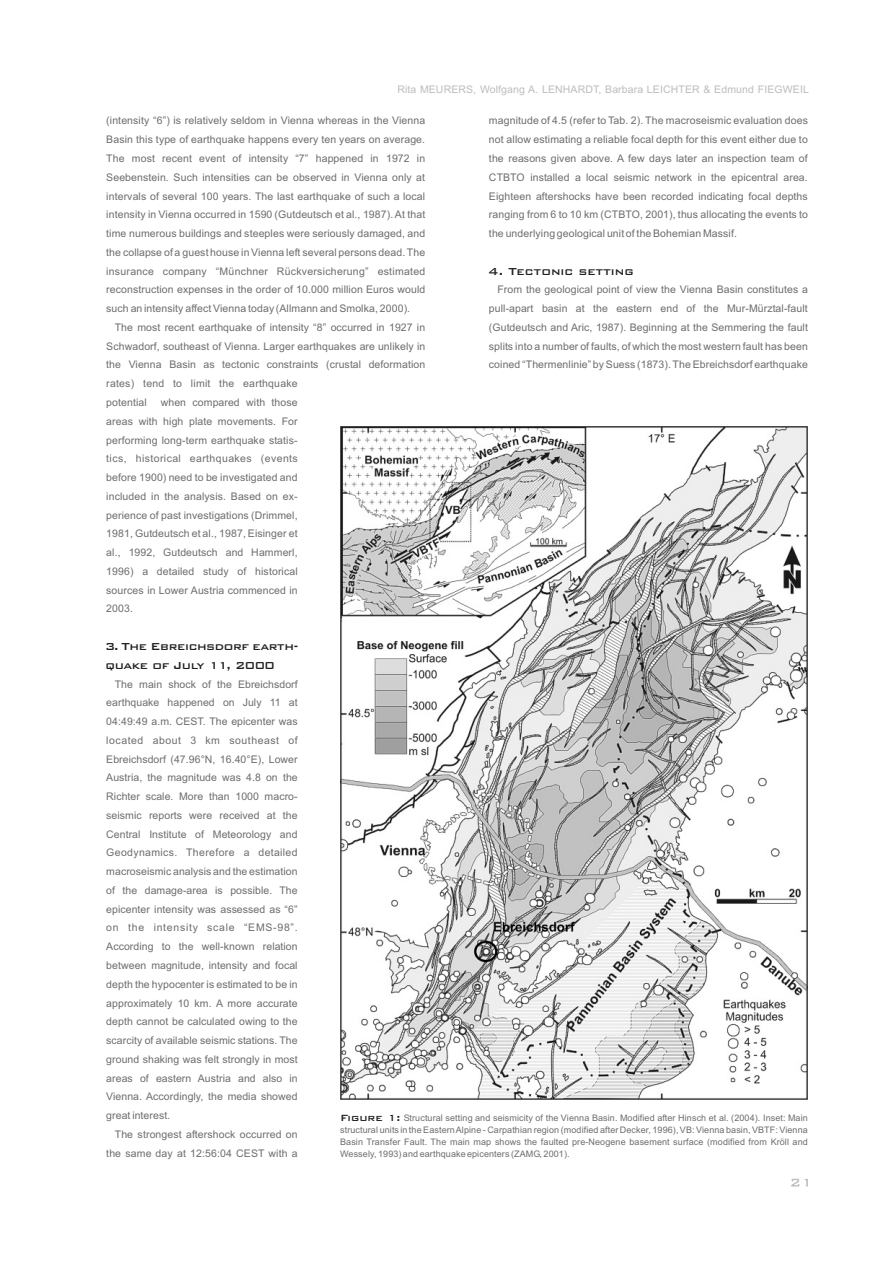
<style>
.page{position:relative;width:894px;height:1263px;background:#fff}
.page>*{position:absolute;margin:0;border:0;box-sizing:border-box;transform-origin:0 0}
.t1{font:13.5px/18.8px "Bank Gothic Md BT";letter-spacing:-.025em;color:#231f20}
.t2{font:13.5px "Bank Gothic Md BT";color:#231f20}
.t3{font:12px "Bank Gothic Md BT";color:#231f20}
.t4{font:10.5px/18.8px "Arial";letter-spacing:.01em;color:#6c6d70;text-align:justify}
.t5{font:10.5px "Arial";letter-spacing:.01em;color:#bcbdc0}
.t6{font:9px/12px "Arial";letter-spacing:.01em;color:#6c6d70;text-align:justify}
</style>
<div class="page">
<img style="left:341px;top:427px;width:467px;height:672px">
<svg style="left:791px;top:1179px;width:17px;height:8px"></svg>
<p class="t5" style="left:397px;top:85px;width:413px">Rita MEURERS, Wolfgang A. LENHARDT, Barbara LEICHTER &amp; Edmund FIEGWEIL</p>
<p class="t4" style="left:106px;top:112px;width:321px">(intensity “6”) is relatively seldom in Vienna whereas in the Vienna Basin this type of earthquake happens every ten years on average.<br>The most recent event of intensity “7” happened in 1972 in Seebenstein. Such intensities can be observed in Vienna only at intervals of several 100 years. The last earthquake of such a local intensity in Vienna occurred in 1590 (Gutdeutsch et al., 1987).At that time numerous buildings and steeples were seriously damaged, and the collapse of a guest house in Vienna left several persons dead.The insurance company “Münchner Rückversicherung” estimated reconstruction expenses in the order of 10.000 million Euros would such an intensity affect Vienna today (Allmann and Smolka, 2000).</p>
<p class="t4" style="left:106px;top:319px;width:321px;text-indent:9px">The most recent earthquake of intensity “8” occurred in 1927 in Schwadorf, southeast of Vienna. Larger earthquakes are unlikely in the Vienna Basin as tectonic constraints (crustal deformation</p>
<p class="t4" style="left:106px;top:375px;width:193px">rates) tend to limit the earthquake potential</p>
<p class="t4" style="left:106px;top:394px;width:193px;text-indent:54px">when compared with those areas with high plate movements. For performing long-term earthquake statis&shy;tics, historical earthquakes (events before 1900) need to be investigated and included in the analysis. Based on ex&shy;perience of past investigations (Drimmel, 1981, Gutdeutsch et al., 1987, Eisinger et al., 1992, Gutdeutsch and Hammerl, 1996) a detailed study of historical sources in Lower Austria commenced in 2003.</p>
<p class="t1" style="left:105px;top:637px;width:195px">3. The Ebreichsdorf earth&shy;quake of July 11, 2000</p>
<p class="t4" style="left:489px;top:112px;width:321px">magnitude of 4.5 (refer to Tab. 2). The macroseismic evaluation does not allow estimating a reliable focal depth for this event either due to the reasons given above. A few days later an inspection team of CTBTO installed a local seismic network in the epicentral area.<br>Eighteen aftershocks have been recorded indicating focal depths ranging from 6 to 10 km (CTBTO, 2001), thus allocating the events to the underlying geological unit of the Bohemian Massif.</p>
<p class="t2" style="left:488px;top:264px;width:147px">4. Tectonic setting</p>
<p class="t4" style="left:489px;top:281px;width:321px;text-indent:9px">From the geological point of view the Vienna Basin constitutes a pull-apart basin at the eastern end of the Mur-Mürztal-fault (Gutdeutsch and Aric, 1987). Beginning at the Semmering the fault splits into a number of faults, of which the most western fault has been coined “Thermenlinie” by Suess (1873). The Ebreichsdorf earthquake</p>
<p class="t4" style="left:106px;top:675px;width:193px;text-indent:9px">The main shock of the Ebreichsdorf earthquake happened on July 11 at 04:49:49 a.m. CEST. The epicenter was located about 3 km southeast of Ebreichsdorf (47.96°N, 16.40°E), Lower Austria, the magnitude was 4.8 on the Richter scale. More than 1000 macro&shy;seismic reports were received at the Central Institute of Meteorology and Geodynamics. Therefore a detailed macroseismic analysis and the estimation of the damage-area is possible. The epicenter intensity was assessed as “6” on the intensity scale “EMS-98”.<br>According to the well-known relation between magnitude, intensity and focal depth the hypocenter is estimated to be in approximately 10 km. A more accurate depth cannot be calculated owing to the scarcity of available seismic stations. The ground shaking was felt strongly in most areas of eastern Austria and also in Vienna. Accordingly, the media showed great interest.</p>
<p class="t4" style="left:106px;top:1126px;width:193px;text-align:right">The strongest aftershock occurred on the same day at 12:56:04 CEST with a</p>
<p class="t6" style="left:340px;top:1112px;width:469px;text-indent:64px">Structural setting and seismicity of the Vienna Basin. Modified after Hinsch et al. (2004). Inset: Main structural units in the EasternAlpine - Carpathian region (modified after Decker, 1996), VB: Vienna basin, VBTF: Vienna Basin Transfer Fault. The main map shows the faulted pre-Neogene basement surface (modified from Kröll and Wessely, 1993) and earthquake epicenters (ZAMG, 2001).</p>
<p class="t3" style="left:340px;top:1111px;width:62px">Figure 1:</p>
</div>
